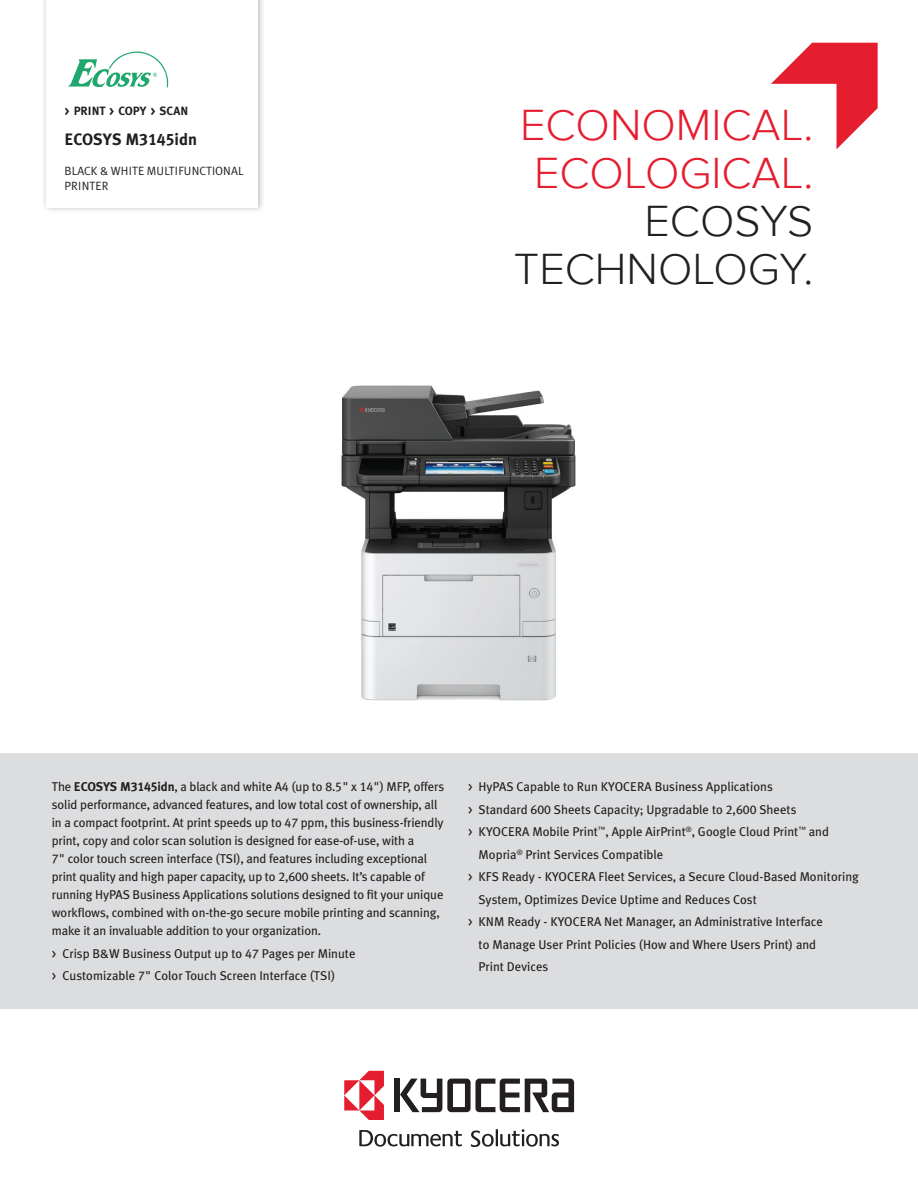
<style>
.page{position:relative;width:918px;height:1188px;background:#fff}
.page>*{position:absolute;margin:0;border:0;box-sizing:border-box;transform-origin:0 0}
.t1{font:300 45px/48px "Proxima Nova";color:#e41d2f;text-align:center}
.t2{font:300 45px/48px "Proxima Nova";color:#231f20;text-align:right}
.t3{font:700 16.5px "Meta Plus";color:#231f20}
.t4{font:12.75px/18px "Meta Plus";letter-spacing:-.01em;color:#231f20}
.t5{font:12px/15px "Meta Plus Normal";letter-spacing:.01em;color:#231f20}
.t6{font:12px "Meta Plus Bold Caps";color:#231f20}
.s1{font-family:"Meta Plus Bold Caps";font-weight:400}
.s2{font-weight:700}
.s3{font-family:"Meta Plus Bold Caps"}
.s4{font-family:"Meta Plus Book Caps"}
</style>
<div class="page">
<div style="left:41px;top:0;width:224px;height:214px;background:#231f20;opacity:.3"></div>
<div style="left:46px;top:0;width:212px;height:207px;background:#fff"></div>
<div style="left:394px;top:1079px;width:6px;height:33px;background:#231f20"></div>
<svg style="left:400px;top:1079px;width:174px;height:33px"></svg>
<svg style="left:344px;top:1071px;width:40px;height:49px"></svg>
<svg style="left:471px;top:1129px;width:88px;height:18px"></svg>
<svg style="left:359px;top:1130px;width:103px;height:17px"></svg>
<svg style="left:771px;top:43px;width:107px;height:106px"></svg>
<img style="left:341px;top:385px;width:235px;height:316px">
<svg style="left:68px;top:51px;width:100px;height:37px"></svg>
<div style="left:0;top:753px;width:918px;height:256px;background:#dcdddf"></div>
<p class="t6" style="left:65px;top:104px;width:125px">&gt; PRINT &gt; COPY &gt; SCAN</p>
<p class="t3" style="left:65px;top:130px;width:134px">ECOSYS M<span class="s1">3145</span>idn</p>
<p class="t5" style="left:65px;top:163px;width:180px">BLACK &amp; WHITE MULTIFUNCTIONAL<br>PRINTER</p>
<h1 class="t1" style="left:520px;top:101px;width:295px">ECONOMICAL.<br>ECOLOGICAL.</h1>
<h1 class="t2" style="left:514px;top:197px;width:301px">ECOSYS<br>TECHNOLOGY.</h1>
<p class="t4" style="left:52px;top:778px;width:394px">The <span class="s2">ECOSYS M</span><span class="s3">3145</span><span class="s2">idn</span>, a black and white A<span class="s4">4</span> (up to <span class="s4">8</span>.<span class="s4">5</span>" x <span class="s4">14</span>") MFP, offers solid performance, advanced features, and low total cost of ownership, all in a compact footprint. At print speeds up to <span class="s4">47</span> ppm, this business-friendly print, copy and color scan solution is designed for ease-of-use, with a<br><span class="s4">7</span>" color touch screen interface (TSI), and features including exceptional print quality and high paper capacity, up to <span class="s4">2</span>,<span class="s4">600</span> sheets. It’s capable of running HyPAS Business Applications solutions designed to fit your unique workflows, combined with on-the-go secure mobile printing and scanning, make it an invaluable addition to your organization.</p>
<p class="t4" style="left:52px;top:942px;width:305px;line-height:22.5px"><span class="s4">&gt;</span> Crisp B&amp;W Business Output up to <span class="s4">47</span> Pages per Minute <span class="s4">&gt;</span> Customizable <span class="s4">7</span>" Color Touch Screen Interface (TSI)</p>
<p class="t4" style="left:468px;top:778px;width:306px"><span class="s4">&gt;</span> HyPAS Capable to Run KYOCERA Business Applications</p>
<p class="t4" style="left:468px;top:800px;width:330px"><span class="s4">&gt;</span> Standard <span class="s4">600</span> Sheets Capacity; Upgradable to <span class="s4">2</span>,<span class="s4">600</span> Sheets</p>
<p class="t4" style="left:468px;top:823px;width:362px"><span class="s4">&gt;</span> KYOCERA Mobile Print<sup>™</sup>, Apple AirPrint<sup>®</sup>, Google Cloud Print<sup>™</sup> and</p>
<p class="t4" style="left:479px;top:845px;width:186px">Mopria<sup>®</sup> Print Services Compatible</p>
<p class="t4" style="left:468px;top:868px;width:392px"><span class="s4">&gt;</span> KFS Ready - KYOCERA Fleet Services, a Secure Cloud-Based Monitoring</p>
<p class="t4" style="left:479px;top:890px;width:280px">System, Optimizes Device Uptime and Reduces Cost</p>
<p class="t4" style="left:468px;top:913px;width:357px"><span class="s4">&gt;</span> KNM Ready - KYOCERA Net Manager, an Administrative Interface</p>
<p class="t4" style="left:479px;top:935px;width:339px">to Manage User Print Policies (How and Where Users Print) and</p>
<p class="t4" style="left:479px;top:958px;width:71px">Print Devices</p>
</div>
